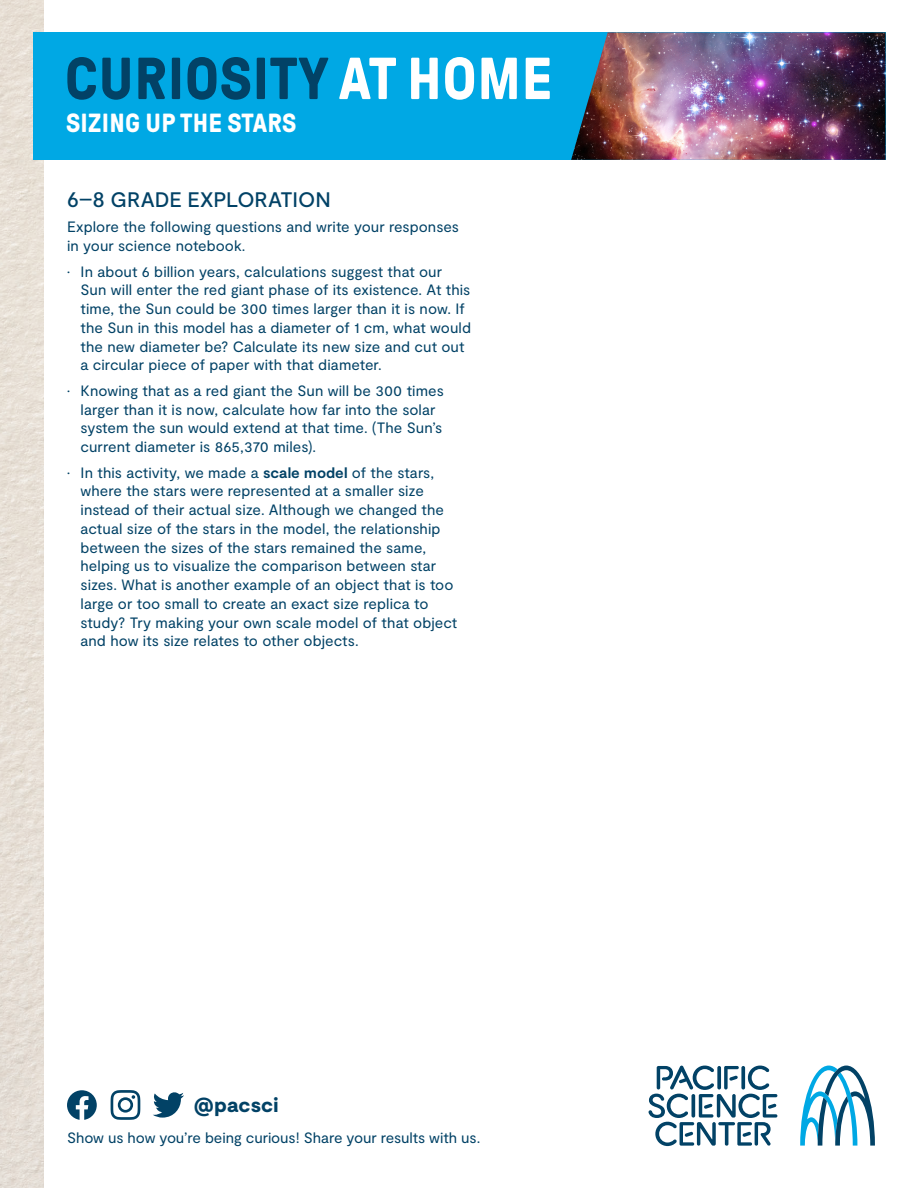
<style>
.page{position:relative;width:918px;height:1188px;background:#fff}
.page>*{position:absolute;margin:0;border:0;box-sizing:border-box;transform-origin:0 0}
.t1{font:700 59.1px "GT Pressura";letter-spacing:.01em;color:#024266}
.t2{font:700 26.25px "GT Pressura";letter-spacing:.01em;color:#fff}
.Heading1{font:500 21px "Moderat";color:#024266}
.t3{font:900 20.4px "Moderat";letter-spacing:.01em;color:#024266}
.Body_PreBullets{font:15px/18.8px "Moderat";letter-spacing:.005em;color:#024266}
.s1{color:#fff}
.s2{font-weight:700}
</style>
<div class="page">
<img style="left:0;top:0;width:44px;height:1188px">
<svg style="left:800px;top:1066px;width:75px;height:80px"></svg>
<svg style="left:648px;top:1065px;width:129px;height:81px"></svg>
<svg style="left:153px;top:1092px;width:31px;height:26px"></svg>
<svg style="left:111px;top:1090px;width:29px;height:30px"></svg>
<svg style="left:67px;top:1090px;width:30px;height:30px"></svg>
<div style="left:33px;top:32px;width:853px;height:128px;background:#00a8e4"></div>
<img style="left:571px;top:32px;width:315px;height:128px">
<h1 class="t1" style="left:65px;top:47px;width:489px">CURIOSITY <span class="s1">AT HOME</span></h1>
<h2 class="t2" style="left:66px;top:109px;width:232px">SIZING UP THE STARS</h2>
<p class="Heading1" style="left:67px;top:187px;width:265px">6–8 GRADE EXPLORATION</p>
<p class="Body_PreBullets" style="left:67px;top:218px;width:394px">Explore the following questions and write your responses in your science notebook.</p>
<p class="Body_PreBullets" style="left:81px;top:262px;width:392px;text-indent:-14px">• In about 6 billion years, calculations suggest that our Sun will enter the red giant phase of its existence. At this time, the Sun could be 300 times larger than it is now. If the Sun in this model has a diameter of 1 cm, what would the new diameter be? Calculate its new size and cut out a circular piece of paper with that diameter.</p>
<p class="Body_PreBullets" style="left:81px;top:382px;width:365px;text-indent:-14px">• Knowing that as a red giant the Sun will be 300 times larger than it is now, calculate how far into the solar system the sun would extend at that time. (The Sun’s current diameter is 865,370 miles).</p>
<p class="Body_PreBullets" style="left:81px;top:463px;width:378px;text-indent:-14px">• In this activity, we made a <span class="s2">scale model</span> of the stars, where the stars were represented at a smaller size instead of their actual size. Although we changed the actual size of the stars in the model, the relationship between the sizes of the stars remained the same, helping us to visualize the comparison between star sizes. What is another example of an object that is too large or too small to create an exact size replica to study? Try making your own scale model of that object and how its size relates to other objects.</p>
<h3 class="t3" style="left:194px;top:1093px;width:86px">@pacsci</h3>
<p class="Body_PreBullets" style="left:67px;top:1129px;width:415px">Show us how you’re being curious! Share your results with us.</p>
</div>
